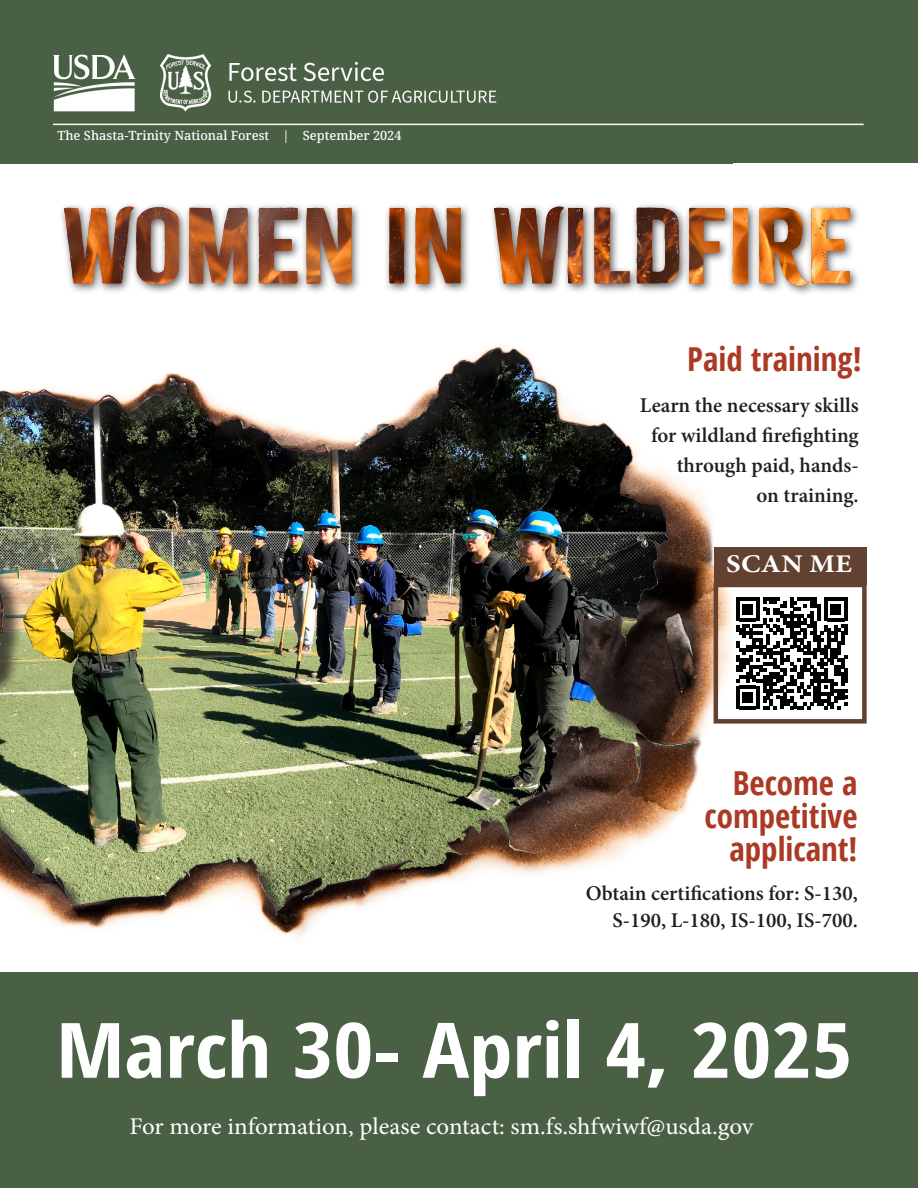
<style>
.page{position:relative;width:918px;height:1188px;background:#fff}
.page>*{position:absolute;margin:0;border:0;box-sizing:border-box;transform-origin:0 0}
.t1{font:700 condensed 76.5px "Open Sans";color:#fff;scale:1.14 1}
.t2{font:700 condensed 33px/33px "Open Sans";color:#ab3924;text-align:right}
.t3{font:700 25.5px "Minion Pro";letter-spacing:.01em;color:#fff;scale:1.13 1}
.t4{font:24px "Minion Pro";color:#fff;scale:1.04 1}
.t5{font:600 21px/30px "Minion Pro";color:#231f20;text-align:right}
.t6{font:500 12.75px "Noto Serif";color:#fff}
</style>
<div class="page">
<div style="left:0;top:0;width:918px;height:163px;background:#4a6044"></div>
<img style="left:0;top:346px;width:733px;height:593px">
<div style="left:0;top:972px;width:918px;height:216px;background:#4a6044"></div>
<img style="left:53px;top:54px;width:811px;height:72px">
<div style="left:59px;top:201px;width:802px;height:95px;background:#231f20;opacity:.75"></div>
<img style="left:64px;top:206px;width:786px;height:80px">
<img style="left:494px;top:207px;width:70px;height:77px">
<div style="left:714px;top:547px;width:153px;height:38px;background:#624131"></div>
<svg style="left:736px;top:598px;width:112px;height:111px"></svg>
<div style="left:714px;top:583px;width:153px;height:141px;border:4px solid #624131"></div>
<p class="t6" style="left:57px;top:127px;width:346px">The Shasta-Trinity National Forest | September 2024</p>
<p class="t2" style="left:687px;top:342px;width:176px">Paid training!</p>
<p class="t5" style="left:640px;top:391px;width:220px">Learn the necessary skills for wildland firefighting through paid, hands-<br>on training.</p>
<p class="t3" style="left:726px;top:546px;width:113px">SCAN ME</p>
<p class="t2" style="left:705px;top:766px;width:154px">Become a competitive applicant!</p>
<p class="t5" style="left:586px;top:879px;width:274px;line-height:27px">Obtain certifications for: S-130,<br>S-190, L-180, IS-100, IS-700.</p>
<p class="t1" style="left:56px;top:997px;width:700px">March 30- April 4, 2025</p>
<p class="t4" style="left:129px;top:1110px;width:601px">For more information, please contact: sm.fs.shfwiwf@usda.gov</p>
</div>
